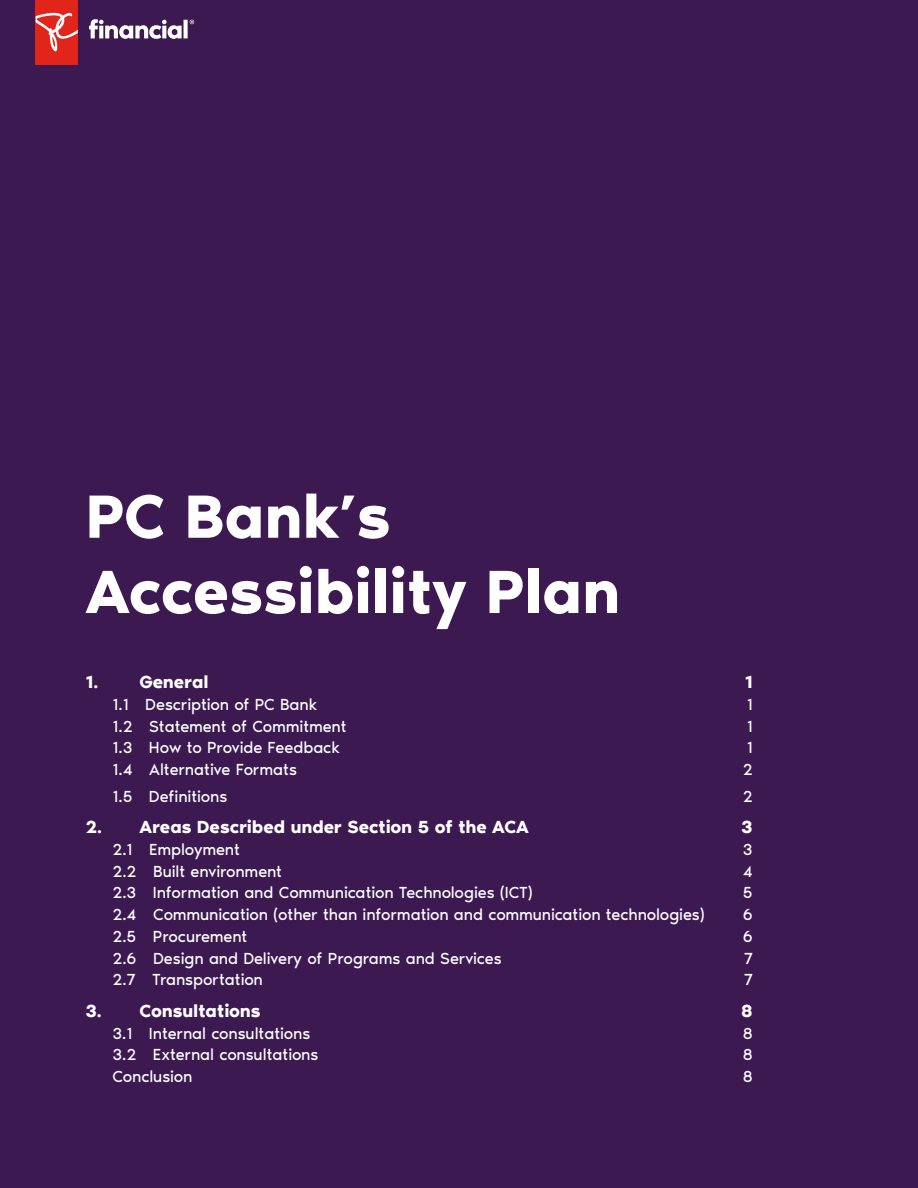
<style>
.page{position:relative;width:918px;height:1188px;background:#3d1952}
.page>*{position:absolute;margin:0;border:0;box-sizing:border-box;transform-origin:0 0}
.t1{font:600 62.7px/75.3px "Noir Pro";letter-spacing:-.01em;color:#fff}
.t2{font:600 18px "Noir Pro";color:#fff}
.t3{font:16.5px "Noir Pro";letter-spacing:-.01em;color:#fff}
</style>
<div class="page">
<div style="left:36px;top:0;width:42px;height:64px;background:#e1251b"></div>
<svg style="left:36px;top:13px;width:42px;height:39px"></svg>
<svg style="left:89px;top:19px;width:105px;height:20px"></svg>
<h1 class="t1" style="left:86px;top:475px;width:536px">PC Bank’s<br>Accessibility Plan</h1>
<p class="t2" style="left:85px;top:668px;width:125px">1. General</p>
<p class="t2" style="left:745px;top:668px;width:10px">1</p>
<p class="t3" style="left:112px;top:692px;width:206px">1.1 Description of PC Bank</p>
<p class="t3" style="left:747px;top:692px;width:8px">1</p>
<p class="t3" style="left:112px;top:713px;width:236px">1.2 Statement of Commitment</p>
<p class="t3" style="left:747px;top:713px;width:8px">1</p>
<p class="t3" style="left:112px;top:735px;width:229px">1.3 How to Provide Feedback</p>
<p class="t3" style="left:747px;top:735px;width:8px">1</p>
<p class="t3" style="left:112px;top:757px;width:186px">1.4 Alternative Formats</p>
<p class="t3" style="left:743px;top:757px;width:12px">2</p>
<p class="t3" style="left:112px;top:783px;width:116px">1.5 Definitions</p>
<p class="t3" style="left:743px;top:783px;width:12px">2</p>
<p class="t2" style="left:85px;top:813px;width:445px">2. Areas Described under Section 5 of the ACA</p>
<p class="t2" style="left:741px;top:813px;width:13px">3</p>
<p class="t3" style="left:112px;top:837px;width:129px">2.1 Employment</p>
<p class="t3" style="left:743px;top:837px;width:11px">3</p>
<p class="t3" style="left:112px;top:858px;width:171px">2.2 Built environment</p>
<p class="t3" style="left:743px;top:858px;width:12px">4</p>
<p class="t3" style="left:112px;top:880px;width:422px">2.3 Information and Communication Technologies (ICT)</p>
<p class="t3" style="left:743px;top:880px;width:11px">5</p>
<p class="t3" style="left:112px;top:902px;width:594px">2.4 Communication (other than information and communication technologies)</p>
<p class="t3" style="left:743px;top:902px;width:12px">6</p>
<p class="t3" style="left:112px;top:924px;width:136px">2.5 Procurement</p>
<p class="t3" style="left:743px;top:924px;width:12px">6</p>
<p class="t3" style="left:112px;top:945px;width:391px">2.6 Design and Delivery of Programs and Services</p>
<p class="t3" style="left:744px;top:945px;width:10px">7</p>
<p class="t3" style="left:112px;top:967px;width:152px">2.7 Transportation</p>
<p class="t3" style="left:744px;top:967px;width:10px">7</p>
<p class="t2" style="left:85px;top:997px;width:177px">3. Consultations</p>
<p class="t2" style="left:741px;top:997px;width:13px">8</p>
<p class="t3" style="left:112px;top:1020px;width:199px">3.1 Internal consultations</p>
<p class="t3" style="left:743px;top:1020px;width:12px">8</p>
<p class="t3" style="left:112px;top:1042px;width:208px">3.2 External consultations</p>
<p class="t3" style="left:743px;top:1042px;width:12px">8</p>
<p class="t3" style="left:112px;top:1064px;width:81px">Conclusion</p>
<p class="t3" style="left:743px;top:1064px;width:12px">8</p>
</div>
